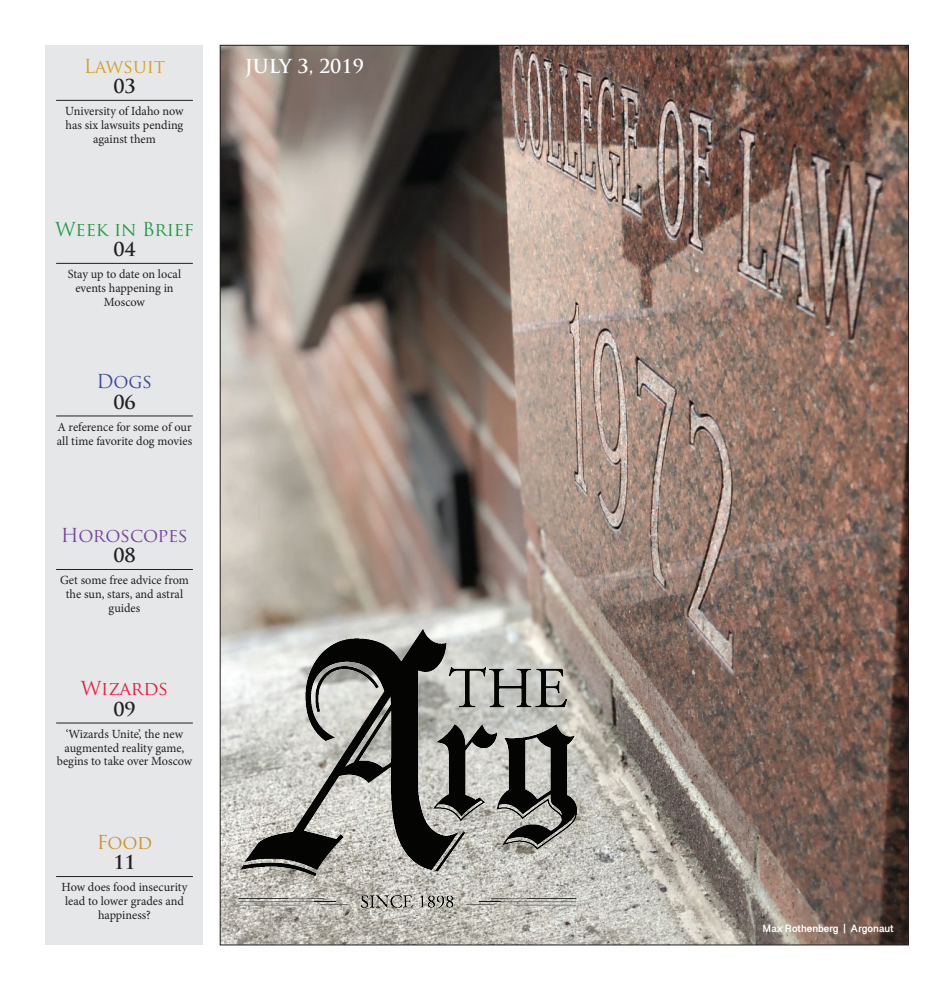
<style>
.page{position:relative;width:945px;height:990px;background:#fff}
.page>*{position:absolute;margin:0;border:0;box-sizing:border-box;transform-origin:0 0}
.t1{font:700 18.75px "Trajan Pro";letter-spacing:-.01em;color:#231f20}
.t2{font:18.75px "Trajan Pro";letter-spacing:-.01em;color:#219c47}
.t3{font:18.75px "Trajan Pro";letter-spacing:-.02em;color:#76479c}
.t4{font:700 18.75px "Trajan Pro";color:#fff}
.t5{font:18.75px "Trajan Pro";letter-spacing:-.01em;color:#daa026}
.t6{font:18.75px "Trajan Pro";letter-spacing:-.01em;color:#ed1d3e}
.t7{font:18.75px "Trajan Pro";color:#3c4a9f}
.t8{font:18.75px "Trajan Pro";color:#cc942a}
.t9{font:12.5px/13.8px "Minion Pro";color:#231f20;text-align:center}
.t10{font:700 8.75px "Gujarati Sangam MN";color:#fff}
</style>
<div class="page">
<div style="left:46px;top:45px;width:157px;height:899px;background:#e6e7e9"></div>
<img style="left:222px;top:47px;width:685px;height:896px">
<svg style="left:654px;top:660px;width:242px;height:277px;background:#816e64"></svg>
<hr style="left:56px;top:416px;width:137px;height:1px;background:#231f20">
<hr style="left:56px;top:569px;width:137px;height:1px;background:#231f20">
<hr style="left:56px;top:263px;width:137px;height:1px;background:#231f20">
<hr style="left:56px;top:100px;width:137px;height:1px;background:#231f20">
<hr style="left:56px;top:723px;width:137px;height:1px;background:#231f20">
<hr style="left:56px;top:876px;width:137px;height:1px;background:#231f20">
<img style="left:170px;top:533px;width:484px;height:413px">
<h1 class="t5" style="left:84px;top:54px;width:83px">Lawsuit</h1>
<h1 class="t1" style="left:113px;top:75px;width:24px">03</h1>
<p class="t9" style="left:65px;top:104px;width:120px">University of Idaho now has six lawsuits pending against them</p>
<h1 class="t2" style="left:55px;top:217px;width:140px">Week in Brief</h1>
<h1 class="t1" style="left:113px;top:238px;width:24px">04</h1>
<p class="t9" style="left:68px;top:267px;width:115px">Stay up to date on local events happening in<br>Moscow</p>
<h1 class="t7" style="left:97px;top:369px;width:57px">Dogs</h1>
<h1 class="t1" style="left:113px;top:390px;width:24px">06</h1>
<p class="t9" style="left:57px;top:420px;width:137px;text-align:left">A reference for some of our all time favorite dog movies</p>
<h1 class="t3" style="left:61px;top:523px;width:129px">Horoscopes</h1>
<h1 class="t1" style="left:113px;top:544px;width:24px">08</h1>
<p class="t9" style="left:60px;top:574px;width:130px">Get some free advice from the sun, stars, and astral guides</p>
<h1 class="t6" style="left:81px;top:677px;width:89px">Wizards</h1>
<h1 class="t1" style="left:113px;top:697px;width:24px">09</h1>
<p class="t9" style="left:57px;top:727px;width:137px">‘Wizards Unite’, the new augmented reality game, begins to take over Moscow</p>
<h1 class="t8" style="left:97px;top:830px;width:57px">Food</h1>
<h1 class="t1" style="left:113px;top:851px;width:24px">11</h1>
<p class="t9" style="left:62px;top:881px;width:127px">How does food insecurity lead to lower grades and happiness?</p>
<h1 class="t4" style="left:245px;top:54px;width:121px">JULY 3, 2019</h1>
<p class="t10" style="left:763px;top:924px;width:133px">Max Rothenberg | Argonaut</p>
</div>
